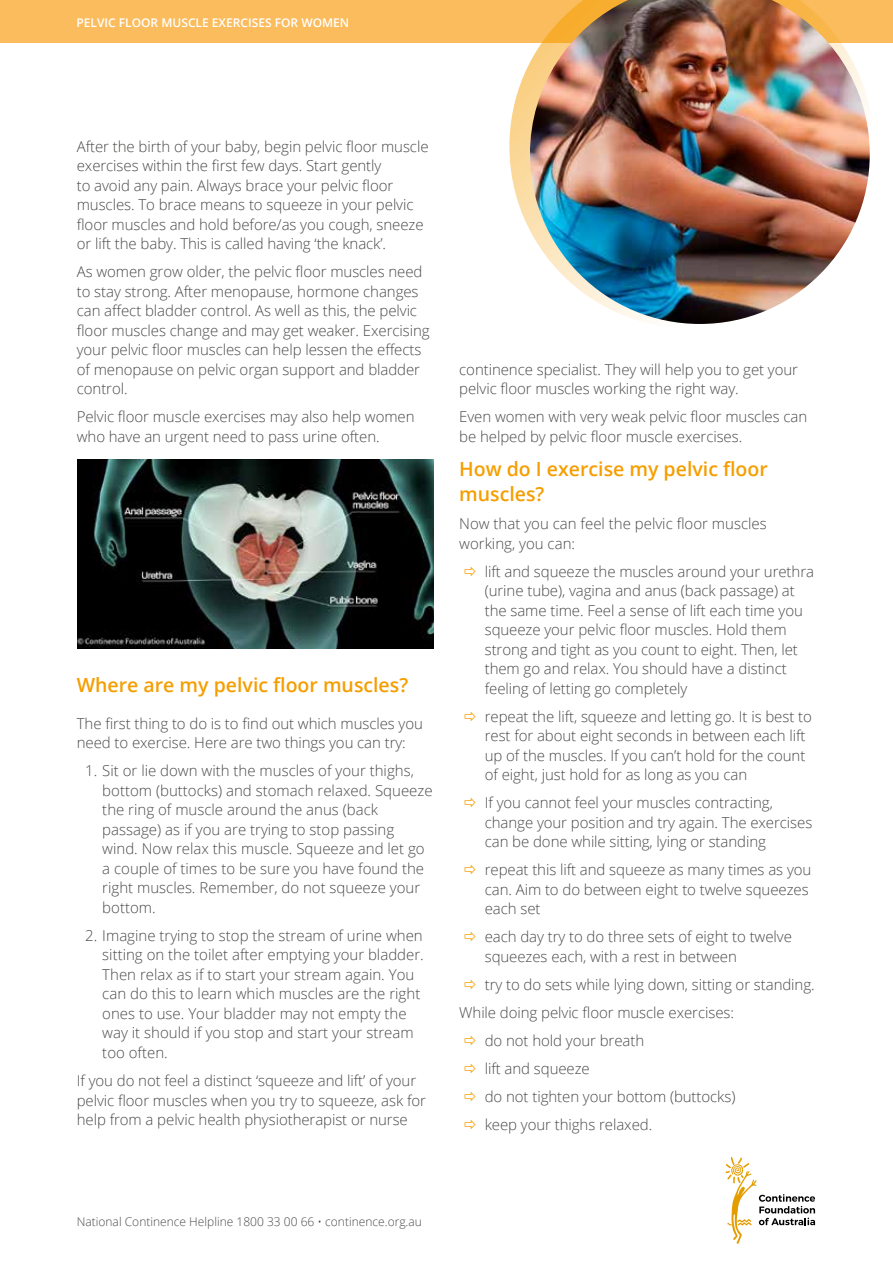
<style>
.page{position:relative;width:893px;height:1263px;background:#fff}
.page>*{position:absolute;margin:0;border:0;box-sizing:border-box;transform-origin:0 0}
.t1{font:600 19.5px/25.5px "Open Sans";color:#f59e00}
.t2{font:300 15px/19.5px "Open Sans";letter-spacing:-.005em;color:#4a4a49}
.t3{font:300 12px "Open Sans";color:#4a4a49}
.t4{font:600 12px "Open Sans";color:#fff}
</style>
<div class="page">
<svg style="left:725px;top:1157px;width:90px;height:87px"></svg>
<div style="left:0;top:0;width:893px;height:43px;background:#fabc5d"></div>
<img style="left:77px;top:460px;width:357px;height:188px">
<svg style="left:509px;top:62px;width:21px;height:168px"></svg>
<img style="left:530px;top:0;width:340px;height:324px">
<p class="t4" style="left:76px;top:14px;width:274px">PELVIC FLOOR MUSCLE EXERCISES FOR WOMEN</p>
<p class="t2" style="left:77px;top:136px;width:353px">After the birth of your baby, begin pelvic floor muscle exercises within the first few days. Start gently<br>to avoid any pain. Always brace your pelvic floor muscles. To brace means to squeeze in your pelvic floor muscles and hold before/as you cough, sneeze or lift the baby. This is called having ‘the knack’.</p>
<p class="t2" style="left:77px;top:262px;width:354px">As women grow older, the pelvic floor muscles need to stay strong. After menopause, hormone changes can affect bladder control. As well as this, the pelvic floor muscles change and may get weaker. Exercising your pelvic floor muscles can help lessen the effects of menopause on pelvic organ support and bladder control.</p>
<p class="t2" style="left:77px;top:407px;width:339px">Pelvic floor muscle exercises may also help women who have an urgent need to pass urine often.</p>
<h1 class="t1" style="left:77px;top:672px;width:333px">Where are my pelvic floor muscles?</h1>
<p class="t2" style="left:77px;top:713px;width:348px">The first thing to do is to find out which muscles you need to exercise. Here are two things you can try:</p>
<p class="t2" style="left:102px;top:761px;width:332px;text-indent:-17px">1. Sit or lie down with the muscles of your thighs, bottom (buttocks) and stomach relaxed. Squeeze the ring of muscle around the anus (back passage) as if you are trying to stop passing wind. Now relax this muscle. Squeeze and let go a couple of times to be sure you have found the right muscles. Remember, do not squeeze your bottom.</p>
<p class="t2" style="left:102px;top:925px;width:323px;text-indent:-17px">2. Imagine trying to stop the stream of urine when sitting on the toilet after emptying your bladder.<br>Then relax as if to start your stream again. You can do this to learn which muscles are the right ones to use. Your bladder may not empty the way it should if you stop and start your stream too often.</p>
<p class="t2" style="left:77px;top:1070px;width:351px">If you do not feel a distinct ‘squeeze and lift’ of your pelvic floor muscles when you try to squeeze, ask for help from a pelvic health physiotherapist or nurse</p>
<p class="t2" style="left:459px;top:359px;width:340px">continence specialist. They will help you to get your pelvic floor muscles working the right way.</p>
<p class="t2" style="left:459px;top:406px;width:350px">Even women with very weak pelvic floor muscles can be helped by pelvic floor muscle exercises.</p>
<h1 class="t1" style="left:459px;top:455px;width:310px">How do I exercise my pelvic floor muscles?</h1>
<p class="t2" style="left:459px;top:513px;width:309px">Now that you can feel the pelvic floor muscles working, you can:</p>
<p class="t2" style="left:485px;top:561px;width:331px">lift and squeeze the muscles around your urethra (urine tube), vagina and anus (back passage) at the same time. Feel a sense of lift each time you squeeze your pelvic floor muscles. Hold them strong and tight as you count to eight. Then, let them go and relax. You should have a distinct feeling of letting go completely</p>
<p class="t2" style="left:485px;top:706px;width:329px">repeat the lift, squeeze and letting go. It is best to rest for about eight seconds in between each lift up of the muscles. If you can’t hold for the count of eight, just hold for as long as you can</p>
<p class="t2" style="left:485px;top:792px;width:329px">If you cannot feel your muscles contracting, change your position and try again. The exercises can be done while sitting, lying or standing</p>
<p class="t2" style="left:485px;top:859px;width:328px">repeat this lift and squeeze as many times as you can. Aim to do between eight to twelve squeezes each set</p>
<p class="t2" style="left:485px;top:926px;width:309px">each day try to do three sets of eight to twelve squeezes each, with a rest in between</p>
<p class="t2" style="left:485px;top:974px;width:331px">try to do sets while lying down, sitting or standing.</p>
<p class="t2" style="left:459px;top:1002px;width:276px">While doing pelvic floor muscle exercises:</p>
<p class="t2" style="left:485px;top:1030px;width:161px">do not hold your breath</p>
<p class="t2" style="left:485px;top:1058px;width:107px">lift and squeeze</p>
<p class="t2" style="left:485px;top:1086px;width:252px">do not tighten your bottom (buttocks)</p>
<p class="t2" style="left:485px;top:1114px;width:169px">keep your thighs relaxed.</p>
<p class="t3" style="left:77px;top:1213px;width:347px">National Continence Helpline 1800 33 00 66 • continence.org.au</p>
</div>
